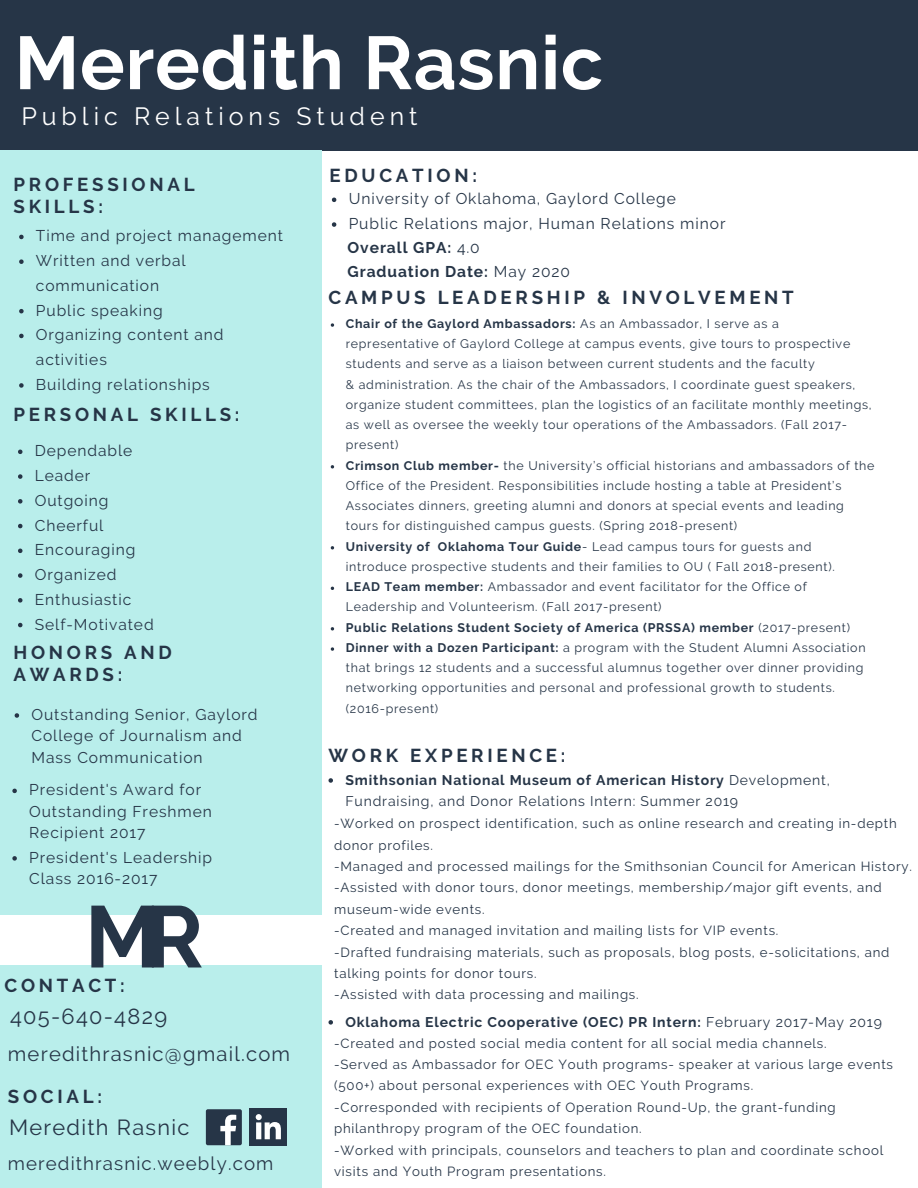
<style>
.page{position:relative;width:918px;height:1188px;background:#fff}
.page>*{position:absolute;margin:0;border:0;box-sizing:border-box;transform-origin:0 0}
.t1{font:700 87.15px "Raleway";color:#263547}
.t2{font:700 74.7px "Raleway";letter-spacing:.01em;color:#fff}
.t3{font:24.9px "Raleway";letter-spacing:.2em;color:#fff}
.t4{font:21.75px "Raleway";letter-spacing:.06em;color:#263547}
.t5{font:20.25px "Raleway";letter-spacing:.06em;color:#263547}
.t6{font:700 18.75px/21.3px "Raleway";letter-spacing:.2em;color:#263547}
.t7{font:18.75px "Raleway";letter-spacing:.06em;color:#263547}
.t8{font:15.6px/24.8px "Raleway";letter-spacing:.06em;color:#263547}
.t9{font:13.95px/21.3px "Raleway";letter-spacing:.06em;color:#263547}
.t10{font:700 13.95px "Raleway";letter-spacing:.06em;color:#263547}
.t11{font:13.2px/21.3px "Raleway";letter-spacing:.06em;color:#263547}
.t12{font:12.45px/20.2px "Raleway";letter-spacing:.06em;color:#263547}
.s1{font-weight:700}
.s2{font-weight:400}
</style>
<div class="page">
<div style="left:0;top:0;width:918px;height:151px;background:#263547"></div>
<div style="left:0;top:151px;width:322px;height:1037px;background:#b9eeeb"></div>
<div style="left:206px;top:1109px;width:36px;height:36px;background:#263547;border-radius:2px"></div>
<svg style="left:220px;top:1115px;width:16px;height:30px"></svg>
<svg style="left:19px;top:235px;width:5px;height:4px"></svg>
<svg style="left:19px;top:259px;width:5px;height:5px"></svg>
<svg style="left:19px;top:309px;width:5px;height:4px"></svg>
<svg style="left:19px;top:334px;width:5px;height:4px"></svg>
<svg style="left:19px;top:383px;width:5px;height:5px"></svg>
<svg style="left:18px;top:450px;width:4px;height:4px"></svg>
<svg style="left:18px;top:474px;width:4px;height:5px"></svg>
<svg style="left:18px;top:499px;width:4px;height:5px"></svg>
<svg style="left:18px;top:524px;width:4px;height:4px"></svg>
<svg style="left:18px;top:549px;width:4px;height:4px"></svg>
<svg style="left:18px;top:573px;width:4px;height:5px"></svg>
<svg style="left:18px;top:598px;width:4px;height:5px"></svg>
<svg style="left:18px;top:623px;width:4px;height:4px"></svg>
<svg style="left:15px;top:713px;width:4px;height:5px"></svg>
<svg style="left:12px;top:789px;width:5px;height:4px"></svg>
<div style="left:250px;top:1108px;width:37px;height:37px;background:#263547"></div>
<svg style="left:256px;top:1114px;width:25px;height:25px"></svg>
<svg style="left:12px;top:856px;width:5px;height:5px"></svg>
<div style="left:0;top:916px;width:325px;height:49px;background:#fff"></div>
<svg style="left:332px;top:198px;width:4px;height:4px"></svg>
<svg style="left:332px;top:222px;width:4px;height:5px"></svg>
<svg style="left:328px;top:1020px;width:5px;height:5px"></svg>
<svg style="left:328px;top:778px;width:5px;height:5px"></svg>
<svg style="left:331px;top:323px;width:3px;height:4px"></svg>
<svg style="left:331px;top:465px;width:3px;height:4px"></svg>
<svg style="left:331px;top:546px;width:3px;height:4px"></svg>
<svg style="left:331px;top:627px;width:3px;height:4px"></svg>
<svg style="left:331px;top:647px;width:3px;height:4px"></svg>
<h2 class="t2" style="left:15px;top:19px;width:590px">Meredith Rasnic</h2>
<h3 class="t3" style="left:21px;top:102px;width:398px">Public Relations Student</h3>
<h3 class="t6" style="left:14px;top:174px;width:183px">PROFESSIONAL<br>SKILLS:</h3>
<p class="t8" style="left:36px;top:224px;width:248px">Time and project management<br>Written and verbal communication<br>Public speaking<br>Organizing content and activities<br>Building relationships</p>
<h3 class="t6" style="left:14px;top:403px;width:228px">PERSONAL SKILLS:</h3>
<p class="t8" style="left:35px;top:438px;width:120px">Dependable<br>Leader<br>Outgoing<br>Cheerful<br>Encouraging<br>Organized<br>Enthusiastic<br>Self-Motivated</p>
<h3 class="t6" style="left:14px;top:642px;width:160px">HONORS AND<br>AWARDS:</h3>
<p class="t8" style="left:31px;top:704px;width:228px;line-height:21.3px">Outstanding Senior, Gaylord<br>College of Journalism and<br>Mass Communication</p>
<p class="t8" style="left:29px;top:779px;width:184px;line-height:21.3px">President's Award for<br>Outstanding Freshmen<br>Recipient 2017</p>
<p class="t8" style="left:29px;top:847px;width:184px;line-height:21.3px">President's Leadership<br>Class 2016-2017</p>
<h1 class="t1" style="left:85px;top:886px;width:120px">MR</h1>
<h3 class="t6" style="left:4px;top:975px;width:122px">CONTACT:</h3>
<h3 class="t4" style="left:10px;top:1003px;width:159px">405-640-4829</h3>
<h3 class="t5" style="left:8px;top:1042px;width:284px">meredithrasnic@gmail.com</h3>
<h3 class="t6" style="left:8px;top:1086px;width:96px">SOCIAL:</h3>
<h3 class="t4" style="left:9px;top:1115px;width:182px">Meredith Rasnic</h3>
<h3 class="t7" style="left:8px;top:1152px;width:267px">meredithrasnic.weebly.com</h3>
<h3 class="t6" style="left:330px;top:165px;width:149px">EDUCATION:</h3>
<p class="t8" style="left:348px;top:187px;width:379px;line-height:24.3px">University of Oklahoma, Gaylord College<br>Public Relations major, Human Relations minor<br><span class="s1">Overall GPA:</span> 4.0<br><span class="s1">Graduation Date:</span> May 2020</p>
<h3 class="t6" style="left:328px;top:287px;width:467px">CAMPUS LEADERSHIP &amp; INVOLVEMENT</h3>
<p class="t12" style="left:346px;top:313px;width:530px"><span class="s1">Chair of the Gaylord Ambassadors:</span> As an Ambassador, I serve as a representative of Gaylord College at campus events, give tours to prospective students and serve as a liaison between current students and the faculty<br>&amp; administration. As the chair of the Ambassadors, I coordinate guest speakers, organize student committees, plan the logistics of an facilitate monthly meetings, as well as oversee the weekly tour operations of the Ambassadors. (Fall 2017- present)<br><span class="s1">Crimson Club member-</span> the University’s official historians and ambassadors of the Office of the President. Responsibilities include hosting a table at President’s Associates dinners, greeting alumni and donors at special events and leading tours for distinguished campus guests. (Spring 2018-present)<br><span class="s1">University of Oklahoma Tour Guide</span>- Lead campus tours for guests and introduce prospective students and their families to OU ( Fall 2018-present).<br><span class="s1">LEAD Team member:</span> Ambassador and event facilitator for the Office of Leadership and Volunteerism. (Fall 2017-present)<br><span class="s1">Public Relations Student Society of America (PRSSA) member</span> (2017-present)<br><span class="s1">Dinner with a Dozen Participant:</span> a program with the Student Alumni Association that brings 12 students and a successful alumnus together over dinner providing networking opportunities and personal and professional growth to students. (2016-present)</p>
<h3 class="t6" style="left:328px;top:745px;width:239px">WORK EXPERIENCE:</h3>
<p class="t9" style="left:346px;top:769px;width:486px"><span class="s1">Smithsonian National Museum of American History</span> Development,<br>Fundraising, and Donor Relations Intern: Summer 2019</p>
<p class="t11" style="left:334px;top:813px;width:579px">-Worked on prospect identification, such as online research and creating in-depth donor profiles.<br>-Managed and processed mailings for the Smithsonian Council for American History. -Assisted with donor tours, donor meetings, membership/major gift events, and museum-wide events.<br>-Created and managed invitation and mailing lists for VIP events.<br>-Drafted fundraising materials, such as proposals, blog posts, e-solicitations, and talking points for donor tours.<br>-Assisted with data processing and mailings.</p>
<p class="t10" style="left:346px;top:1014px;width:538px">Oklahoma Electric Cooperative (OEC) PR Intern: <span class="s2">February 2017-May 2019</span></p>
<p class="t11" style="left:334px;top:1032px;width:560px">-Created and posted social media content for all social media channels.<br>-Served as Ambassador for OEC Youth programs- speaker at various large events (500+) about personal experiences with OEC Youth Programs.<br>-Corresponded with recipients of Operation Round-Up, the grant-funding philanthropy program of the OEC foundation.<br>-Worked with principals, counselors and teachers to plan and coordinate school visits and Youth Program presentations.</p>
</div>
